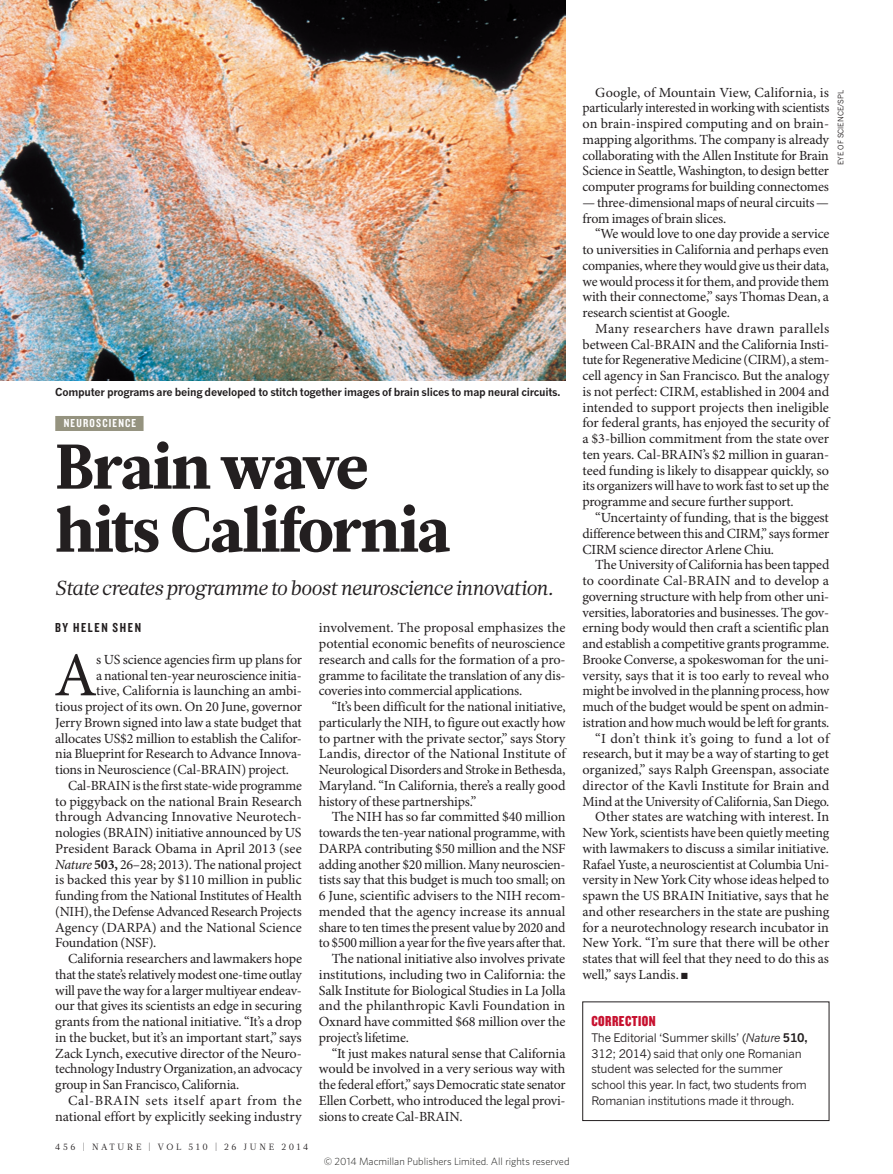
<style>
.page{position:relative;width:893px;height:1174px;background:#fff}
.page>*{position:absolute;margin:0;border:0;box-sizing:border-box;transform-origin:0 0}
.HEAD_42{font:900 63px/63px "Glosa Math";letter-spacing:-.015em;color:#231f20}
.BODY_DROP_CAP{font:62.4px "Minion Pro";color:#231f20}
.INTRO{font:italic 20.25px "Glosa Math";letter-spacing:-.01em;color:#231f20}
.CORRECTION_BOX_HEAD{font:15px "Knockout 69 Full Liteweight";letter-spacing:.03em;color:#c7112f}
.BODY_INDENT{font:13.95px/15.8px "Minion Pro";letter-spacing:-.015em;color:#231f20;text-align:justify}
.BODY_DROP_CAP-2{font:13.95px "Minion Pro";letter-spacing:-.015em;color:#231f20}
.AUTHOR_BYLINE{font:13.5px "Knockout 49 Liteweight";letter-spacing:.12em;color:#231f20}
.SUBJECT_STRAP{font:12px "Knockout 49 Liteweight";letter-spacing:.1em;color:#fff}
.BOX_COPY_1ST_PARA{font:11.7px/15.8px "News Gothic MTOT";letter-spacing:-.02em;color:#231f20}
.PIC_CAPTION{font:700 10.8px "News Gothic MTOT";letter-spacing:-.02em;color:#231f20}
.t1{font:300 10.5px "Whitney";color:#1d1d1b}
.t2{font:9px "Glosa Math";letter-spacing:.3em;color:#231f20}
.PIC_CREDIT{font:7.5px "News Gothic MTOT";color:#231f20}
.s1{font-style:italic}
.s2{font-weight:700}
</style>
<div class="page">
<div style="left:55px;top:416px;width:89px;height:15px;background:#95937f"></div>
<img style="left:0;top:0;width:566px;height:380px">
<p class="PIC_CAPTION" style="left:55px;top:385px;width:506px">Computer programs are being developed to stitch together images of brain slices to map neural circuits.</p>
<p class="SUBJECT_STRAP" style="left:64px;top:416px;width:74px">NEUROSCIENCE</p>
<p class="HEAD_42" style="left:55px;top:436px;width:396px">Brain wave hits California</p>
<p class="INTRO" style="left:55px;top:574px;width:500px">State creates programme to boost neuroscience innovation.</p>
<p class="AUTHOR_BYLINE" style="left:55px;top:619px;width:87px">BY HELEN SHEN</p>
<p class="BODY_DROP_CAP" style="left:54px;top:638px;width:45px">A</p>
<p class="BODY_DROP_CAP-2" style="left:96px;top:651px;width:207px">s US science agencies firm up plans for</p>
<p class="BODY_INDENT" style="left:319px;top:620px;width:248px">involvement. The proposal emphasizes the potential economic benefits of neuroscience research and calls for the formation of a pro&shy;gramme to facilitate the translation of any dis&shy;coveries into commercial applications.</p>
<p class="BODY_INDENT" style="left:319px;top:699px;width:248px;text-indent:13px">“It’s been difficult for the national initiative, particularly the NIH, to figure out exactly how to partner with the private sector,” says Story Landis, director of the National Institute of Neurological Disorders and Stroke in Bethesda, Maryland. “In California, there’s a really good history of these partnerships.”</p>
<p class="BODY_INDENT" style="left:319px;top:809px;width:248px;text-indent:13px">The NIH has so far committed $40 million towards the ten-year national programme, with DARPA contributing $50 million and the NSF adding another $20 million. Many neuroscien&shy;tists say that this budget is much too small; on 6 June, scientific advisers to the NIH recom&shy;mended that the agency increase its annual share to ten times the present value by 2020 and to $500 million a year for the five years after that.</p>
<p class="BODY_INDENT" style="left:319px;top:951px;width:248px;text-indent:13px">The national initiative also involves private institutions, including two in California: the Salk Institute for Biological Studies in La Jolla and the philanthropic Kavli Foundation in Oxnard have committed $68 million over the project’s lifetime.</p>
<p class="BODY_INDENT" style="left:319px;top:1046px;width:248px;text-indent:13px">“It just makes natural sense that California would be involved in a very serious way with the federal effort,” says Democratic state senator Ellen Corbett, who introduced the legal provi&shy;sions to create Cal-BRAIN.</p>
<p class="BODY_DROP_CAP-2" style="left:96px;top:666px;width:207px">a national ten-year neuroscience initia-</p>
<p class="BODY_DROP_CAP-2" style="left:96px;top:682px;width:207px">tive, California is launching an ambi-</p>
<p class="BODY_DROP_CAP-2" style="left:55px;top:698px;width:248px">tious project of its own. On 20 June, governor</p>
<p class="BODY_DROP_CAP-2" style="left:55px;top:714px;width:248px">Jerry Brown signed into law a state budget that</p>
<p class="BODY_DROP_CAP-2" style="left:55px;top:729px;width:248px">allocates US$2 million to establish the Califor-</p>
<p class="BODY_DROP_CAP-2" style="left:55px;top:745px;width:248px">nia Blueprint for Research to Advance Innova-</p>
<p class="BODY_DROP_CAP-2" style="left:55px;top:761px;width:235px">tions in Neuroscience (Cal-BRAIN) project.</p>
<p class="BODY_INDENT" style="left:55px;top:778px;width:248px;text-indent:13px">Cal-BRAIN is the first state-wide programme to piggyback on the national Brain Research through Advancing Innovative Neurotech&shy;nologies (BRAIN) initiative announced by US President Barack Obama in April 2013 (see <span class="s1">Nature</span> <span class="s2">503,</span> 26–28; 2013). The national project is backed this year by $110 million in public funding from the National Institutes of Health (NIH), the Defense Advanced Research Projects Agency (DARPA) and the National Science Foundation (NSF).</p>
<p class="BODY_INDENT" style="left:55px;top:951px;width:248px;text-indent:13px">California researchers and lawmakers hope that the state’s relatively modest one-time outlay will pave the way for a larger multiyear endeav&shy;our that gives its scientists an edge in securing grants from the national initiative. “It’s a drop in the bucket, but it’s an important start,” says Zack Lynch, executive director of the Neuro&shy;technology Industry Organization, an advocacy group in San Francisco, California.</p>
<p class="BODY_INDENT" style="left:55px;top:1093px;width:248px;text-align:right">Cal-BRAIN sets itself apart from the national effort by explicitly seeking industry</p>
<p class="t2" style="left:55px;top:1141px;width:255px">456 | NATURE | VOL 510 | 26 JUNE 2014</p>
<p class="t1" style="left:324px;top:1154px;width:247px">© 2014 Macmillan Publishers Limited. All rights reserved</p>
<p class="BODY_INDENT" style="left:583px;top:85px;width:248px;text-indent:13px">Google, of Mountain View, California, is particularly interested in working with scientists on brain-inspired computing and on brain&shy;mapping algorithms. The company is already collaborating with the Allen Institute for Brain Science in Seattle, Washington, to design better computer programs for building connectomes</p>
<p class="BODY_INDENT" style="left:583px;top:195px;width:248px">— three-dimensional maps of neural circuits — from images of brain slices.</p>
<p class="BODY_INDENT" style="left:583px;top:227px;width:248px;text-indent:13px">“We would love to one day provide a service to universities in California and perhaps even companies, where they would give us their data, we would process it for them, and provide them with their connectome,” says Thomas Dean, a research scientist at Google.</p>
<p class="BODY_INDENT" style="left:583px;top:321px;width:248px;text-indent:13px">Many researchers have drawn parallels between Cal-BRAIN and the California Insti&shy;tute for Regenerative Medicine (CIRM), a stem&shy;cell agency in San Francisco. But the analogy is not perfect: CIRM, established in 2004 and intended to support projects then ineligible for federal grants, has enjoyed the security of a $3-billion commitment from the state over ten years. Cal-BRAIN’s $2 million in guaran&shy;teed funding is likely to disappear quickly, so its organizers will have to work fast to set up the programme and secure further support.</p>
<p class="BODY_INDENT" style="left:583px;top:510px;width:248px;text-indent:13px">“Uncertainty of funding, that is the biggest difference between this and CIRM,” says former CIRM science director Arlene Chiu.</p>
<p class="BODY_INDENT" style="left:583px;top:557px;width:248px;text-indent:13px">The University of California has been tapped to coordinate Cal-BRAIN and to develop a governing structure with help from other uni&shy;versities, laboratories and businesses. The gov&shy;erning body would then craft a scientific plan and establish a competitive grants programme.<br>Brooke Converse, a spokeswoman for the uni&shy;versity, says that it is too early to reveal who might be involved in the planning process, how much of the budget would be spent on admin&shy;istration and how much would be left for grants.</p>
<p class="BODY_INDENT" style="left:583px;top:731px;width:248px;text-indent:13px">“I don’t think it’s going to fund a lot of research, but it may be a way of starting to get organized,” says Ralph Greenspan, associate director of the Kavli Institute for Brain and Mind at the University of California, San Diego.</p>
<p class="BODY_INDENT" style="left:583px;top:809px;width:248px;text-indent:13px">Other states are watching with interest. In New York, scientists have been quietly meeting with lawmakers to discuss a similar initiative.<br>Rafael Yuste, a neuroscientist at Columbia Uni&shy;versity in New York City whose ideas helped to spawn the US BRAIN Initiative, says that he and other researchers in the state are pushing for a neurotechnology research incubator in New York. “I’m sure that there will be other states that will feel that they need to do this as well,” says Landis. ■</p>
<p class="CORRECTION_BOX_HEAD" style="left:591px;top:1011px;width:66px">CORRECTION</p>
<p class="BOX_COPY_1ST_PARA" style="left:591px;top:1029px;width:218px">The Editorial ‘Summer skills’ (<span class="s1">Nature</span> <span class="s2">510, </span>312; 2014) said that only one Romanian student was selected for the summer school this year. In fact, two students from Romanian institutions made it through.</p>
<p class="PIC_CREDIT" style="left:836px;top:165px;width:77px;rotate:-90deg">EYE OF SCIENCE/SPL</p>
</div>
